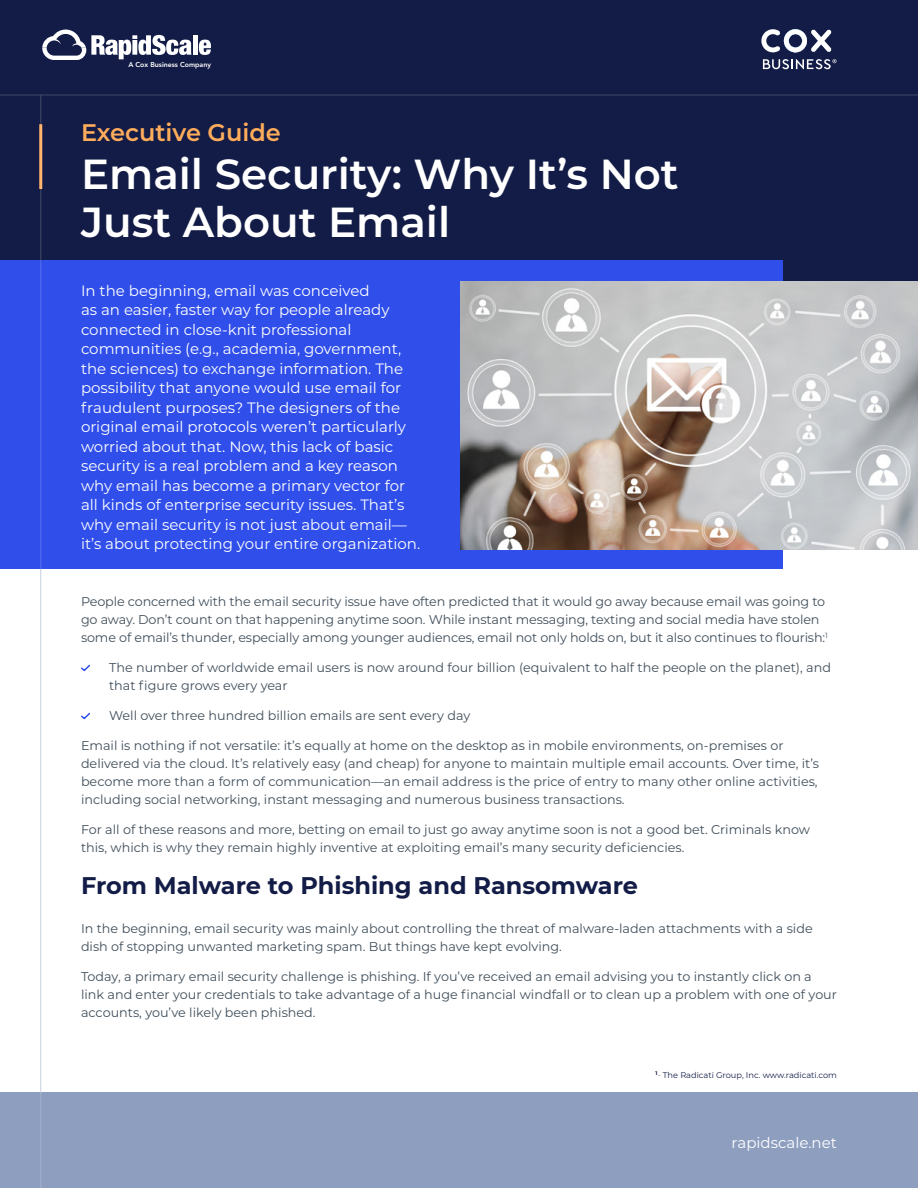
<style>
.page{position:relative;width:918px;height:1188px;background:#fff}
.page>*{position:absolute;margin:0;border:0;box-sizing:border-box;transform-origin:0 0}
.t1{font:600 42px/48px "Montserrat";color:#fff}
.t2{font:700 24px "Montserrat";color:#131c46}
.t3{font:600 24px "Montserrat";color:#ffad5b}
.t4{font:15px/19.5px "Montserrat";color:#fff}
.t5{font:12.75px/18px "Montserrat";color:#404e5a}
.t6{font:8.25px "Montserrat";color:#131c46}
.t7{font:800 7.05px "Avenir LT Std";color:#fff}
</style>
<div class="page">
<div style="left:0;top:0;width:918px;height:305px;background:#131c46"></div>
<div style="left:0;top:261px;width:783px;height:308px;background:#2f4eea"></div>
<div style="left:0;top:1093px;width:918px;height:95px;background:#8d9ebf"></div>
<hr style="left:0;top:95px;width:918px;height:1px;background:#42496b">
<hr style="left:40px;top:95px;width:1px;height:166px;background:#42496b">
<hr style="left:40px;top:261px;width:1px;height:308px;background:#5871ee">
<hr style="left:40px;top:569px;width:1px;height:524px;background:#c6cfdf">
<hr style="left:40px;top:1093px;width:1px;height:95px;background:#a4b1cc">
<hr style="left:39px;top:124px;width:3px;height:65px;background:#ffb56b">
<svg style="left:761px;top:29px;width:71px;height:23px"></svg>
<svg style="left:763px;top:59px;width:74px;height:10px"></svg>
<div style="left:193px;top:35px;width:5px;height:20px;background:#fff"></div>
<svg style="left:199px;top:40px;width:12px;height:15px"></svg>
<svg style="left:42px;top:30px;width:150px;height:30px"></svg>
<img style="left:460px;top:281px;width:458px;height:268px">
<svg style="left:81px;top:664px;width:9px;height:8px"></svg>
<svg style="left:81px;top:712px;width:9px;height:8px"></svg>
<p class="t7" style="left:128px;top:60px;width:84px">A Cox Business Company</p>
<h2 class="t3" style="left:81px;top:116px;width:201px">Executive Guide</h2>
<h1 class="t1" style="left:81px;top:148px;width:599px">Email Security: Why It’s Not<br>Just About Email</h1>
<p class="t4" style="left:81px;top:280px;width:341px">In the beginning, email was conceived<br>as an easier, faster way for people already connected in close-knit professional communities (e.g., academia, government, the sciences) to exchange information. The possibility that anyone would use email for fraudulent purposes? The designers of the original email protocols weren’t particularly worried about that. Now, this lack of basic security is a real problem and a key reason why email has become a primary vector for all kinds of enterprise security issues. That’s why email security is not just about email— it’s about protecting your entire organization.</p>
<p class="t5" style="left:81px;top:592px;width:748px">People concerned with the email security issue have often predicted that it would go away because email was going to go away. Don’t count on that happening anytime soon. While instant messaging, texting and social media have stolen some of email’s thunder, especially among younger audiences, email not only holds on, but it also continues to flourish:<sup>1</sup></p>
<p class="t5" style="left:109px;top:658px;width:723px">The number of worldwide email users is now around four billion (equivalent to half the people on the planet), and that figure grows every year</p>
<p class="t5" style="left:109px;top:706px;width:363px">Well over three hundred billion emails are sent every day</p>
<p class="t5" style="left:81px;top:736px;width:740px">Email is nothing if not versatile: it’s equally at home on the desktop as in mobile environments, on-premises or delivered via the cloud. It’s relatively easy (and cheap) for anyone to maintain multiple email accounts. Over time, it’s become more than a form of communication—an email address is the price of entry to many other online activities, including social networking, instant messaging and numerous business transactions.</p>
<p class="t5" style="left:81px;top:820px;width:731px">For all of these reasons and more, betting on email to just go away anytime soon is not a good bet. Criminals know this, which is why they remain highly inventive at exploiting email’s many security deficiencies.</p>
<h2 class="t2" style="left:81px;top:869px;width:558px">From Malware to Phishing and Ransomware</h2>
<p class="t5" style="left:81px;top:919px;width:733px">In the beginning, email security was mainly about controlling the threat of malware-laden attachments with a side dish of stopping unwanted marketing spam. But things have kept evolving.</p>
<p class="t5" style="left:81px;top:967px;width:758px">Today, a primary email security challenge is phishing. If you’ve received an email advising you to instantly click on a link and enter your credentials to take advantage of a huge financial windfall or to clean up a problem with one of your accounts, you’ve likely been phished.</p>
<p class="t6" style="left:656px;top:1069px;width:183px"><sup>1</sup><sup>_</sup> The Radicati Group, Inc. www.radicati.com</p>
<p class="t4" style="left:732px;top:1132px;width:107px">rapidscale.net</p>
</div>
